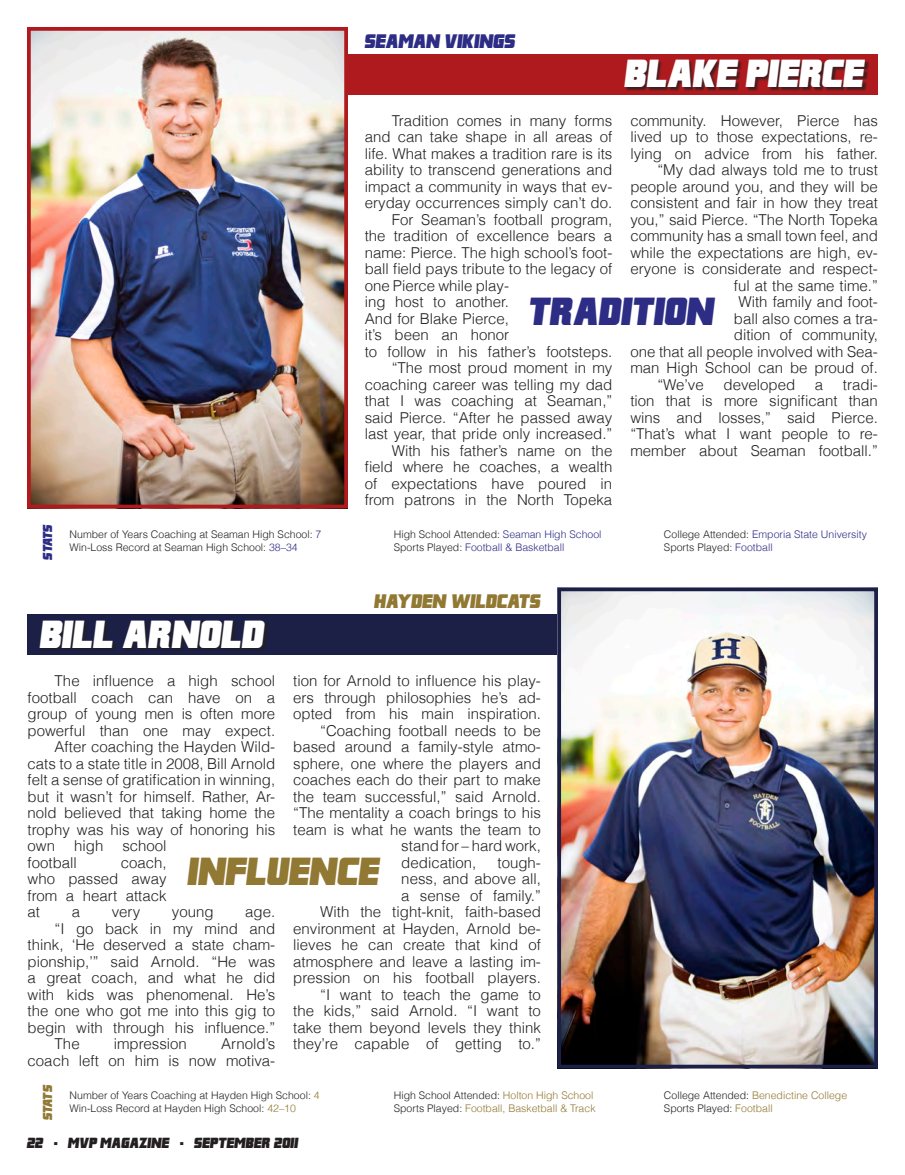
<style>
.page{position:relative;width:905px;height:1175px;background:#fff}
.page>*{position:absolute;margin:0;border:0;box-sizing:border-box;transform-origin:0 0}
.t1{font:italic 36px "Franklin M54";color:#fff}
.t2{font:italic 36px "Franklin M54";color:#2d2d86}
.t3{font:italic 36px "Franklin M54";color:#917833}
.t4{font:italic 18px "Franklin M54";color:#917833}
.t5{font:italic 18px "Franklin M54";color:#2d2d86}
.t6{font:300 15px/16.5px "Helvetica";color:#231f20;text-align:justify}
.t7{font:italic 13.5px "Franklin M54";color:#231f20}
.t8{font:italic 12px "Franklin M54";letter-spacing:-.045em;color:#2d2d86}
.t9{font:italic 12px "Franklin M54";letter-spacing:-.045em;color:#917833}
.t10{font:300 10.5px "Helvetica";color:#231f20}
.t11{font:300 10.5px "Helvetica";color:#917833}
.t12{font:300 10.5px "Helvetica";color:#2d2d86}
.s1{color:#2d2d86}
.s2{color:#231f20}
.s3{color:#917833}
.s4{font-family:"Franklin Gothic";font-weight:800}
</style>
<div class="page">
<div style="left:27px;top:614px;width:850px;height:41px;background:#1c1f46"></div>
<div style="left:28px;top:54px;width:850px;height:40px;background:#ae1a1e"></div>
<div style="left:624px;top:60px;width:245px;height:31px;background:#231f20;opacity:.75"></div>
<img style="left:32px;top:32px;width:311px;height:471px">
<div style="left:27px;top:27px;width:321px;height:481px;border:4px solid #ae1a1e"></div>
<img style="left:562px;top:592px;width:311px;height:471px">
<div style="left:557px;top:587px;width:321px;height:481px;border:4px solid #1c1f46"></div>
<div style="left:40px;top:621px;width:229px;height:30px;background:#231f20;opacity:.75"></div>
<p class="t5" style="left:364px;top:31px;width:152px">SEAMAN VIKINGS</p>
<p class="t1" style="left:625px;top:54px;width:241px">BLAKE PIERCE</p>
<p class="t6" style="left:364px;top:112px;width:249px;text-indent:27px">Tradition comes in many forms and can take shape in all areas of life. What makes a tradition rare is its ability to transcend generations and impact a community in ways that ev&shy;eryday occurrences simply can’t do.</p>
<p class="t6" style="left:364px;top:211px;width:249px;text-align:left;text-indent:27px">For Seaman’s football program, the tradition of excellence bears a name: Pierce. The high school’s foot&shy;ball field pays tribute to the legacy of one Pierce while play-<br>ing host to another.<br>And for Blake Pierce,<br>it’s been an honor<br>to follow in his father’s footsteps.</p>
<p class="t6" style="left:364px;top:359px;width:249px;text-indent:27px">“The most proud moment in my coaching career was telling my dad that I was coaching at Seaman,” said Pierce. “After he passed away last year, that pride only increased.”</p>
<p class="t6" style="left:364px;top:442px;width:249px;text-indent:27px">With his father’s name on the field where he coaches, a wealth of expectations have poured in from patrons in the North Topeka</p>
<p class="t6" style="left:630px;top:112px;width:249px">community. However, Pierce has lived up to those expectations, re&shy;lying on advice from his father.</p>
<p class="t6" style="left:630px;top:161px;width:249px;text-align:right">“My dad always told me to trust people around you, and they will be consistent and fair in how they treat you,” said Pierce. “The North Topeka community has a small town feel, and while the expectations are high, ev&shy;eryone is considerate and respect&shy;ful at the same time.”</p>
<p class="t6" style="left:630px;top:293px;width:249px;text-align:right">With family and foot-<br>ball also comes a tra-<br>dition of community,<br>one that all people involved with Sea&shy;man High School can be proud of.</p>
<p class="t6" style="left:657px;top:376px;width:48px">“We’ve</p>
<p class="t6" style="left:723px;top:376px;width:73px">developed</p>
<p class="t6" style="left:814px;top:376px;width:10px">a</p>
<p class="t2" style="left:528px;top:291px;width:187px">TRADITION</p>
<p class="t6" style="left:630px;top:376px;width:249px;text-indent:213px">tradi&shy;tion that is more significant than wins and losses,” said Pierce. “That’s what I want people to re&shy;member about Seaman football.”</p>
<p class="t8" style="left:41px;top:560px;width:37px;rotate:-90deg">STATS</p>
<p class="t10" style="left:70px;top:528px;width:253px">Number of Years Coaching at Seaman High School: <span class="s1">7</span></p>
<p class="t10" style="left:394px;top:528px;width:209px">High School Attended: <span class="s1">Seaman High School</span></p>
<p class="t12" style="left:664px;top:528px;width:205px"><span class="s2">College Attended:</span> Emporia State University</p>
<p class="t10" style="left:70px;top:540px;width:229px">Win-Loss Record at Seaman High School: <span class="s1">38–34</span></p>
<p class="t12" style="left:394px;top:540px;width:172px"><span class="s2">Sports Played:</span> Football &amp; Basketball</p>
<p class="t10" style="left:664px;top:540px;width:110px">Sports Played: <span class="s1">Football</span></p>
<p class="t4" style="left:374px;top:591px;width:168px">HAYDEN WILDCATS</p>
<p class="t1" style="left:40px;top:614px;width:226px">BILL ARNOLD</p>
<p class="t6" style="left:28px;top:672px;width:249px;text-indent:27px">The influence a high school football coach can have on a group of young men is often more powerful than one may expect.</p>
<p class="t6" style="left:28px;top:738px;width:249px;text-indent:27px">After coaching the Hayden Wild&shy;cats to a state title in 2008, Bill Arnold felt a sense of gratification in winning, but it wasn’t for himself. Rather, Ar&shy;nold believed that taking home the trophy was his way of honoring his own</p>
<p class="t6" style="left:293px;top:672px;width:249px">tion for Arnold to influence his play&shy;ers through philosophies he’s ad&shy;opted from his main inspiration.</p>
<p class="t6" style="left:320px;top:722px;width:222px">“Coaching football needs to be</p>
<p class="t6" style="left:293px;top:738px;width:249px">based around a family-style atmo-</p>
<p class="t6" style="left:293px;top:755px;width:249px">sphere, one where the players and</p>
<p class="t6" style="left:293px;top:771px;width:249px">coaches each do their part to make</p>
<p class="t6" style="left:293px;top:788px;width:249px">the team successful,” said Arnold.</p>
<p class="t6" style="left:293px;top:804px;width:249px">“The mentality a coach brings to his</p>
<p class="t6" style="left:293px;top:821px;width:249px">team is what he wants the team to</p>
<p class="t6" style="left:401px;top:837px;width:141px">stand for – hard work,</p>
<p class="t6" style="left:401px;top:854px;width:77px">dedication,</p>
<p class="t6" style="left:74px;top:837px;width:31px">high</p>
<p class="t6" style="left:122px;top:837px;width:46px">school</p>
<p class="t6" style="left:28px;top:854px;width:51px">football</p>
<p class="t6" style="left:28px;top:854px;width:140px;text-indent:93px">coach, who passed away from a heart attack at</p>
<p class="t6" style="left:401px;top:854px;width:141px;text-indent:96px">tough&shy;ness, and above all, a sense of family.”</p>
<p class="t6" style="left:293px;top:903px;width:249px;text-indent:27px">With the tight-knit, faith-based environment at Hayden, Arnold be&shy;lieves he can create that kind of atmosphere and leave a lasting im&shy;pression on his football players.</p>
<p class="t6" style="left:293px;top:986px;width:249px;text-indent:27px">“I want to teach the game to the kids,” said Arnold. “I want to take them beyond levels they think they’re capable of getting to.”</p>
<p class="t3" style="left:188px;top:852px;width:193px">INFLUENCE</p>
<p class="t6" style="left:72px;top:903px;width:10px">a</p>
<p class="t6" style="left:112px;top:903px;width:30px">very</p>
<p class="t6" style="left:172px;top:903px;width:43px">young</p>
<p class="t6" style="left:245px;top:903px;width:32px">age.</p>
<p class="t6" style="left:28px;top:920px;width:249px;text-indent:27px">“I go back in my mind and think, ‘He deserved a state cham&shy;pionship,’” said Arnold. “He was a great coach, and what he did with kids was phenomenal. He’s the one who got me into this gig to begin with through his influence.”</p>
<p class="t6" style="left:55px;top:1035px;width:27px">The</p>
<p class="t6" style="left:114px;top:1035px;width:75px">impression</p>
<p class="t6" style="left:28px;top:1035px;width:249px;text-align:right">Arnold’s<br>coach left on him is now motiva-</p>
<p class="t9" style="left:41px;top:1120px;width:37px;rotate:-90deg">STATS</p>
<p class="t10" style="left:70px;top:1088px;width:251px">Number of Years Coaching at Hayden High School: <span class="s3">4</span></p>
<p class="t10" style="left:394px;top:1088px;width:201px">High School Attended: <span class="s3">Holton High School</span></p>
<p class="t11" style="left:664px;top:1088px;width:185px"><span class="s2">College Attended:</span> Benedictine College</p>
<p class="t10" style="left:70px;top:1101px;width:228px">Win-Loss Record at Hayden High School: <span class="s3">42–10</span></p>
<p class="t11" style="left:394px;top:1101px;width:203px"><span class="s2">Sports Played:</span> Football, Basketball &amp; Track</p>
<p class="t10" style="left:664px;top:1101px;width:110px">Sports Played: <span class="s3">Football</span></p>
<p class="t7" style="left:27px;top:1135px;width:273px">22 <span class="s4">▪</span> MVP MAGAZINE <span class="s4">▪</span> SEPTEMBER 2011</p>
</div>
